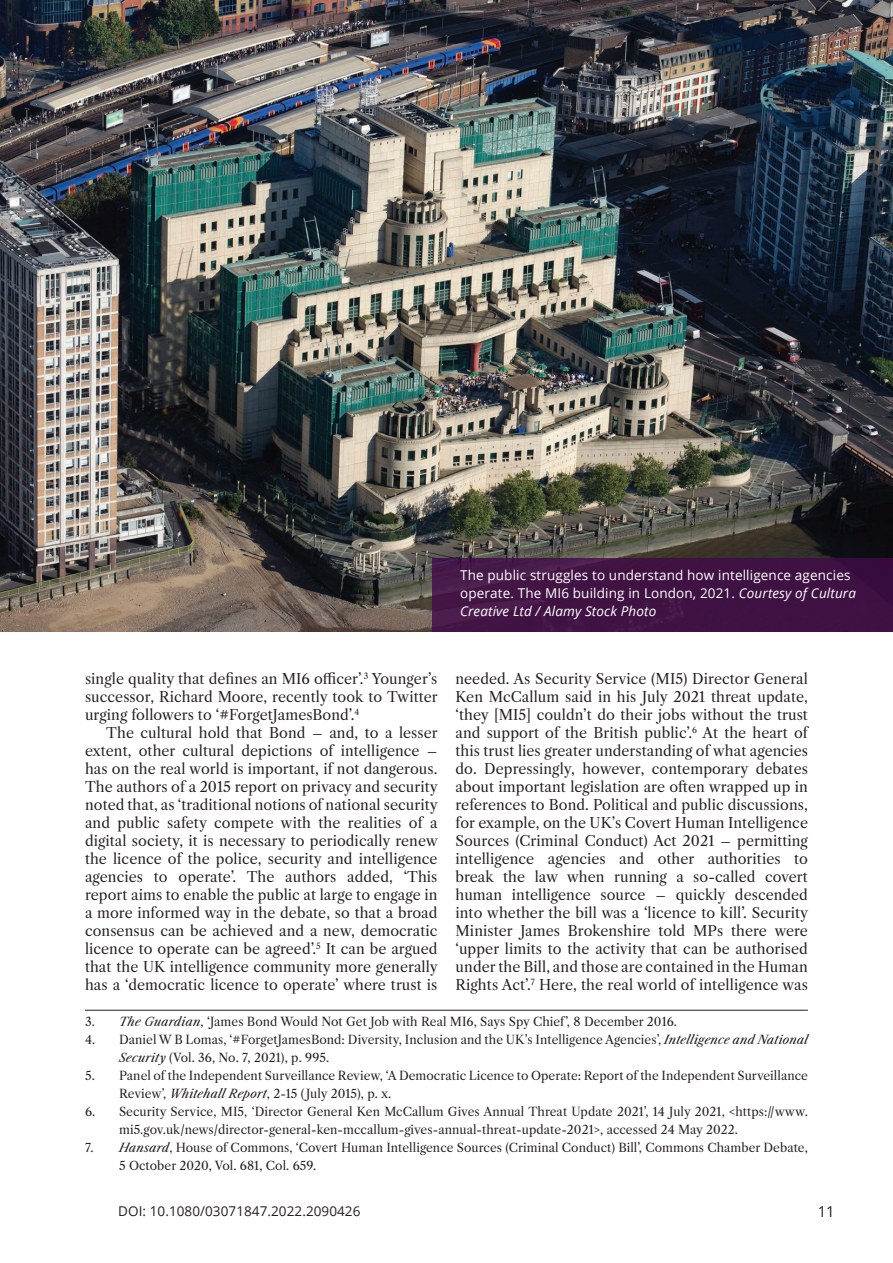
<style>
.page{position:relative;width:893px;height:1263px;background:#fff}
.page>*{position:absolute;margin:0;border:0;box-sizing:border-box;transform-origin:0 0}
.t1{font:15px "Open Sans";color:#231f20}
.t2{font:14.25px/18px "Libre Caslon Text";letter-spacing:.005em;color:#231f20;text-align:justify}
.t3{font:13.5px/18px "Open Sans";letter-spacing:.01em;color:#fff}
.t4{font:13.5px "Open Sans";letter-spacing:.005em;color:#231f20}
.t5{font:12px/18px "Libre Caslon Text";letter-spacing:.005em;color:#231f20}
.s1{font-style:italic}
</style>
<div class="page">
<img style="left:0;top:0;width:893px;height:631px">
<hr style="left:85px;top:1010px;width:723px;height:1px;background:#231f20">
<div style="left:433px;top:558px;width:460px;height:73px;background:#3f1242"></div>
<p class="t3" style="left:460px;top:566px;width:397px">The public struggles to understand how intelligence agencies operate. The MI6 building in London, 2021. <span class="s1">Courtesy of Cultura<br>Creative Ltd / Alamy Stock Photo</span></p>
<p class="t2" style="left:85px;top:670px;width:354px">single quality that defines an MI6 officer’.<sup>3</sup> Younger’s successor, Richard Moore, recently took to Twitter urging followers to ‘#ForgetJamesBond’.<sup>4</sup></p>
<p class="t2" style="left:85px;top:724px;width:354px;text-indent:21px">The cultural hold that Bond – and, to a lesser extent, other cultural depictions of intelligence – has on the real world is important, if not dangerous.<br>The authors of a 2015 report on privacy and security noted that, as ‘traditional notions of national security and public safety compete with the realities of a digital society, it is necessary to periodically renew the licence of the police, security and intelligence agencies to operate’. The authors added, ‘This report aims to enable the public at large to engage in a more informed way in the debate, so that a broad consensus can be achieved and a new, democratic licence to operate can be agreed’.<sup>5</sup> It can be argued that the UK intelligence community more generally has a ‘democratic licence to operate’ where trust is</p>
<p class="t5" style="left:85px;top:1013px;width:593px">3. <span class="s1">The Guardian</span>, ‘James Bond Would Not Get Job with Real MI6, Says Spy Chief’, 8 December 2016.</p>
<p class="t5" style="left:119px;top:1031px;width:691px;text-indent:-34px">4. Daniel W B Lomas, ‘#ForgetJamesBond: Diversity, Inclusion and the UK’s Intelligence Agencies’, <span class="s1">Intelligence and National<br>Security</span> (Vol. 36, No. 7, 2021), p. 995.</p>
<p class="t5" style="left:119px;top:1067px;width:690px;text-indent:-34px">5. Panel of the Independent Surveillance Review, ‘A Democratic Licence to Operate: Report of the Independent Surveillance<br>Review’, <span class="s1">Whitehall Report</span>, 2-15 (July 2015), p. x.</p>
<p class="t5" style="left:119px;top:1103px;width:690px;text-indent:-34px">6. Security Service, MI5, ‘Director General Ken McCallum Gives Annual Threat Update 2021’, 14 July 2021, &lt;https://www. mi5.gov.uk/news/director-general-ken-mccallum-gives-annual-threat-update-2021&gt;, accessed 24 May 2022.</p>
<p class="t5" style="left:119px;top:1139px;width:690px;text-indent:-34px">7. <span class="s1">Hansard</span>, House of Commons, ‘Covert Human Intelligence Sources (Criminal Conduct) Bill’, Commons Chamber Debate,<br>5 October 2020, Vol. 681, Col. 659.</p>
<p class="t2" style="left:455px;top:670px;width:354px">needed. As Security Service (MI5) Director General Ken McCallum said in his July 2021 threat update, ‘they [MI5] couldn’t do their jobs without the trust and support of the British public’.<sup>6</sup> At the heart of this trust lies greater understanding of what agencies do. Depressingly, however, contemporary debates about important legislation are often wrapped up in references to Bond. Political and public discussions, for example, on the UK’s Covert Human Intelligence Sources (Criminal Conduct) Act 2021 – permitting intelligence agencies and other authorities to break the law when running a so-called covert human intelligence source – quickly descended into whether the bill was a ‘licence to kill’. Security Minister James Brokenshire told MPs there were ‘upper limits to the activity that can be authorised under the Bill, and those are contained in the Human Rights Act’.<sup>7</sup> Here, the real world of intelligence was</p>
<p class="t4" style="left:118px;top:1202px;width:244px">DOI: 10.1080/03071847.2022.2090426</p>
<p class="t1" style="left:818px;top:1201px;width:19px">11</p>
</div>
